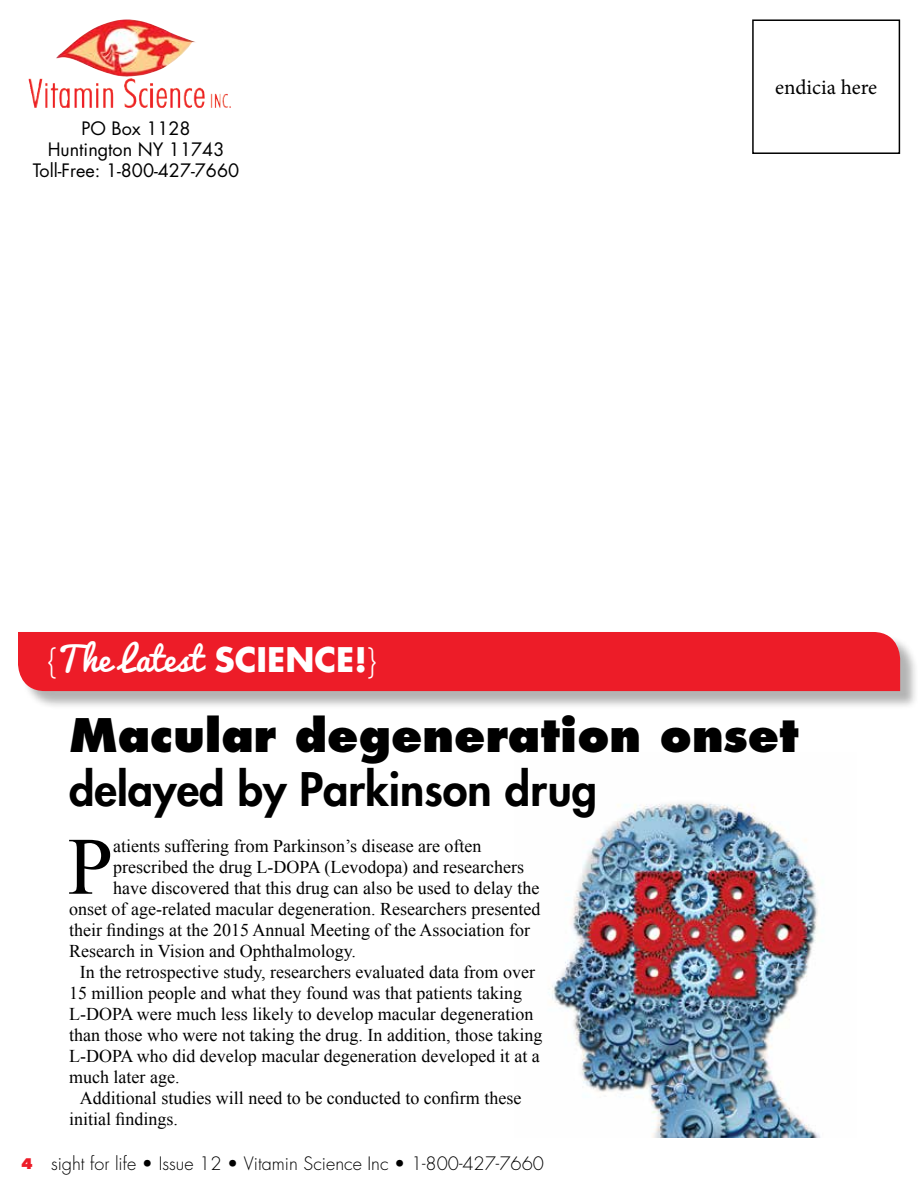
<style>
.page{position:relative;width:918px;height:1188px;background:#fff}
.page>*{position:absolute;margin:0;border:0;box-sizing:border-box;transform-origin:0 0}
.t1{font:81.45px "Times New Roman";color:#000}
.t2{font:800 45px "Futura Std";color:#000}
.t3{font:800 45px "Futura Std";color:#000}
.t4{font:33px "Pacifico";color:#fff}
.t5{font:21px "Minion Pro";color:#000}
.t6{font:18px "Times New Roman";color:#000}
.t7{font:300 18px "Futura Std";color:#000}
.t8{font:18px/21px "Futura Std";color:#000;text-align:center}
.s1{font-family:"Futura Std";font-weight:300}
.s2{font-family:"Futura Std";font-weight:700}
.s3{font-weight:800;font-size:14.25px;color:#ed1c28}
</style>
<div class="page">
<img style="left:56px;top:19px;width:140px;height:58px">
<img style="left:29px;top:78px;width:176px;height:30px">
<div style="left:20px;top:634px;width:898px;height:76px;background:#000;opacity:.3"></div>
<div style="left:18px;top:632px;width:882px;height:59px;background:#ed1c28"></div>
<div style="left:752px;top:19px;width:148px;height:135px;border:2px solid #000"></div>
<img style="left:548px;top:803px;width:272px;height:335px">
<p class="t8" style="left:33px;top:118px;width:208px">PO Box 1128<br>Huntington NY 11743<br>Toll-Free: 1-800-427-7660</p>
<h3 class="t4" style="left:47px;top:642px;width:331px"><span class="s1">{</span>The Latest <span class="s2">SCIENCE!</span><span class="s1">}</span></h3>
<p class="t5" style="left:775px;top:73px;width:104px">endicia here</p>
<h2 class="t2" style="left:69px;top:706px;width:731px">Macular degeneration onset</h2>
<h2 class="t3" style="left:69px;top:760px;width:530px">delayed by Parkinson drug</h2>
<h1 class="t1" style="left:68px;top:812px;width:47px">P</h1>
<p class="t6" style="left:113px;top:834px;width:370px">atients suffering from Parkinson’s disease are often</p>
<p class="t6" style="left:113px;top:855px;width:413px">prescribed the drug L-DOPA (Levodopa) and researchers</p>
<p class="t6" style="left:113px;top:876px;width:428px">have discovered that this drug can also be used to delay the</p>
<p class="t6" style="left:69px;top:897px;width:473px">onset of age-related macular degeneration. Researchers presented</p>
<p class="t6" style="left:69px;top:918px;width:462px">their findings at the 2015 Annual Meeting of the Association for</p>
<p class="t6" style="left:69px;top:939px;width:288px">Research in Vision and Ophthalmology.</p>
<p class="t6" style="left:80px;top:960px;width:457px">In the retrospective study, researchers evaluated data from over</p>
<p class="t6" style="left:69px;top:981px;width:454px">15 million people and what they found was that patients taking</p>
<p class="t6" style="left:69px;top:1002px;width:466px">L-DOPA were much less likely to develop macular degeneration</p>
<p class="t6" style="left:69px;top:1023px;width:475px">than those who were not taking the drug. In addition, those taking</p>
<p class="t6" style="left:69px;top:1044px;width:472px">L-DOPA who did develop macular degeneration developed it at a</p>
<p class="t6" style="left:69px;top:1065px;width:112px">much later age.</p>
<p class="t6" style="left:80px;top:1086px;width:443px">Additional studies will need to be conducted to confirm these</p>
<p class="t6" style="left:69px;top:1107px;width:111px">initial findings.</p>
<p class="t7" style="left:21px;top:1152px;width:525px"><span class="s3">4</span> sight for life • Issue 12 • Vitamin Science Inc • 1-800-427-7660</p>
</div>
